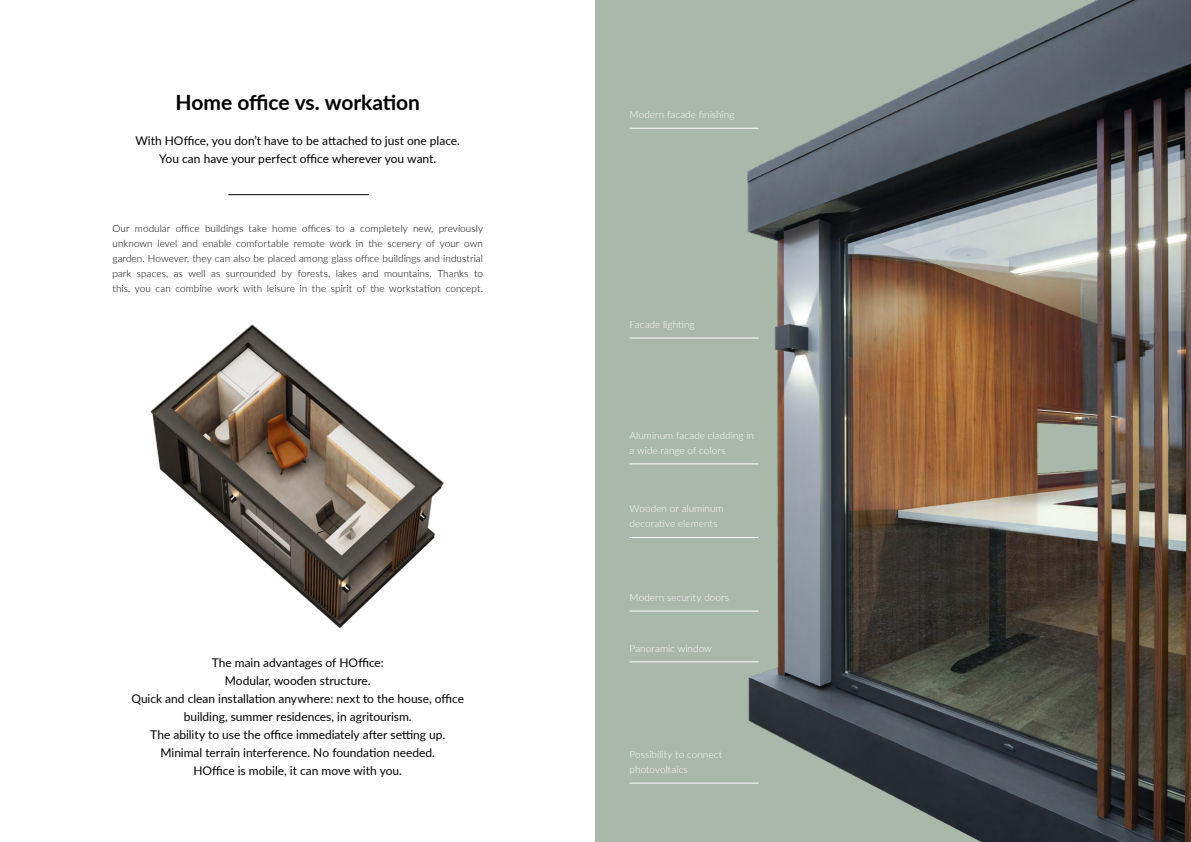
<style>
.page{position:relative;width:1191px;height:842px;background:#fff}
.page>*{position:absolute;margin:0;border:0;box-sizing:border-box;transform-origin:0 0}
.t1{font:700 21px "Lato";letter-spacing:-.005em;color:#000}
.t2{font:12px/18px "Lato";letter-spacing:-.005em;color:#000;text-align:center}
.t3{font:300 10px/15px "Lato";letter-spacing:.005em;color:#000;text-align:justify}
.t4{font:300 10px/15px "Lato";letter-spacing:.005em;color:#fff}
</style>
<div class="page">
<div style="left:595px;top:0;width:596px;height:842px;background:#a8b8ab"></div>
<img style="left:700px;top:0;width:491px;height:842px">
<hr style="left:228px;top:194px;width:141px;height:1px;background:#000">
<hr style="left:629px;top:128px;width:129px;height:1px;background:#fff">
<hr style="left:629px;top:338px;width:129px;height:1px;background:#fff">
<hr style="left:629px;top:537px;width:129px;height:1px;background:#fff">
<hr style="left:629px;top:783px;width:129px;height:1px;background:#fff">
<hr style="left:629px;top:662px;width:129px;height:1px;background:#fff">
<hr style="left:629px;top:611px;width:129px;height:1px;background:#fff">
<hr style="left:629px;top:464px;width:129px;height:1px;background:#fff">
<img style="left:150px;top:324px;width:294px;height:304px">
<h1 class="t1" style="left:175px;top:87px;width:246px">Home office vs. workation</h1>
<p class="t2" style="left:135px;top:132px;width:326px">With HOffice, you don’t have to be attached to just one place.<br>You can have your perfect office wherever you want.</p>
<p class="t3" style="left:112px;top:221px;width:372px">Our modular office buildings take home offices to a completely new, previously unknown level and enable comfortable remote work in the scenery of your own garden. However, they can also be placed among glass office buildings and industrial park spaces, as well as surrounded by forests, lakes and mountains. Thanks to this, you can combine work with leisure in the spirit of the workstation concept.</p>
<p class="t2" style="left:131px;top:653px;width:334px">The main advantages of HOffice:<br>Modular, wooden structure.<br>Quick and clean installation anywhere: next to the house, office building, summer residences, in agritourism.<br>The ability to use the office immediately after setting up.<br>Minimal terrain interference. No foundation needed.<br>HOffice is mobile, it can move with you.</p>
<p class="t4" style="left:629px;top:107px;width:106px">Modern facade finishing</p>
<p class="t4" style="left:629px;top:316px;width:67px">Facade lighting</p>
<p class="t4" style="left:629px;top:427px;width:126px">Aluminum facade cladding in a wide range of colors</p>
<p class="t4" style="left:629px;top:501px;width:96px">Wooden or aluminum decorative elements</p>
<p class="t4" style="left:629px;top:589px;width:101px">Modern security doors</p>
<p class="t4" style="left:629px;top:640px;width:84px">Panoramic window</p>
<p class="t4" style="left:629px;top:746px;width:94px">Possibility to connect photovoltaics</p>
</div>
